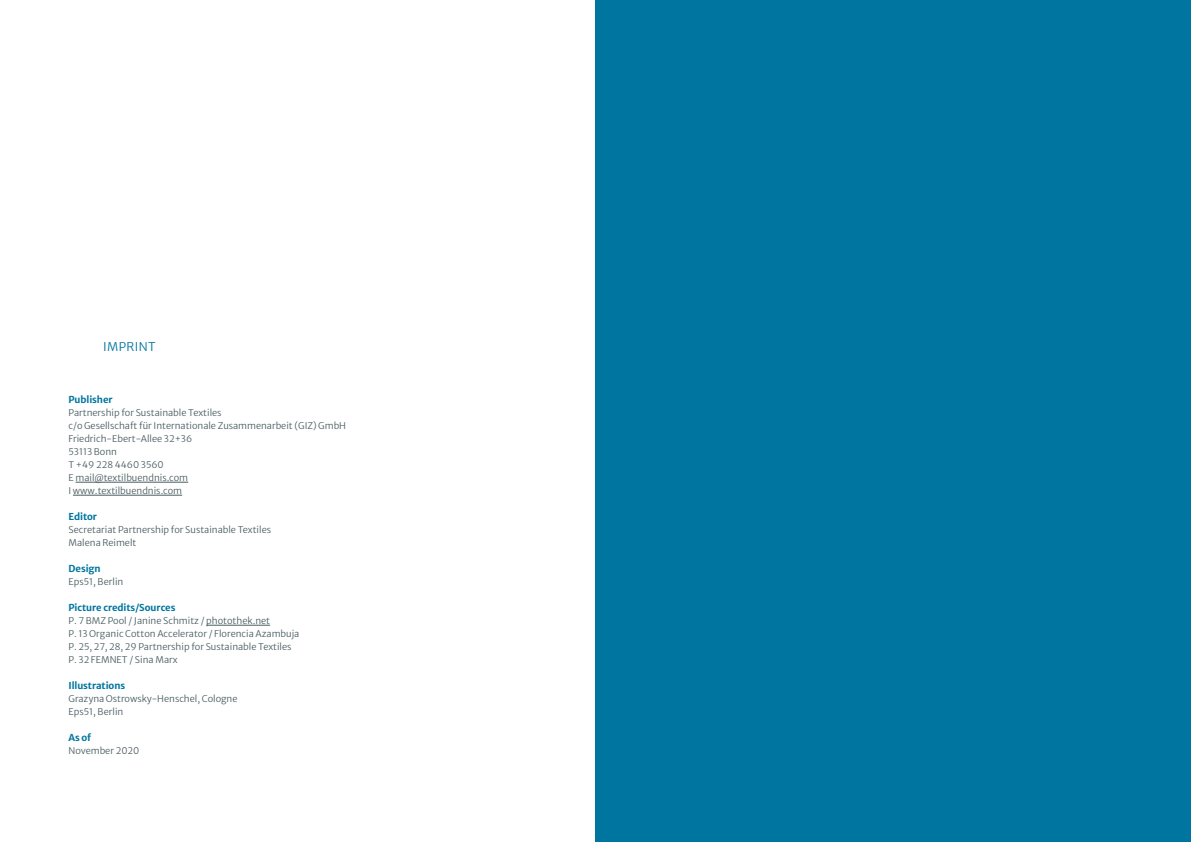
<style>
.page{position:relative;width:1191px;height:842px;background:#fff}
.page>*{position:absolute;margin:0;border:0;box-sizing:border-box;transform-origin:0 0}
.TopLine{font:12px "Merriweather Sans";letter-spacing:.035em;color:#00759f}
.Subheadline_9_5{font:700 9.5px "Merriweather Sans";letter-spacing:-.01em;color:#00759f}
.Lauftext{font:9.2px/13px "Merriweather Sans";color:#4a5d61}
</style>
<div class="page">
<hr style="left:76px;top:482px;width:112px;height:1px;background:#4a5d61">
<hr style="left:73px;top:495px;width:109px;height:1px;background:#4a5d61">
<hr style="left:206px;top:625px;width:64px;height:1px;background:#4a5d61">
<div style="left:595px;top:0;width:596px;height:842px;background:#00759f"></div>
<h2 class="TopLine" style="left:103px;top:336px;width:54px">IMPRINT</h2>
<h6 class="Subheadline_9_5" style="left:69px;top:391px;width:46px">Publisher</h6>
<p class="Lauftext" style="left:69px;top:405px;width:155px">Partnership for Sustainable Textiles</p>
<p class="Lauftext" style="left:69px;top:418px;width:279px">c/o Gesellschaft für Internationale Zusammenarbeit (GIZ) GmbH</p>
<p class="Lauftext" style="left:69px;top:431px;width:125px">Friedrich-Ebert-Allee 32+36</p>
<p class="Lauftext" style="left:69px;top:444px;width:50px">53113 Bonn</p>
<p class="Lauftext" style="left:69px;top:457px;width:97px">T +49 228 4460 3560</p>
<p class="Lauftext" style="left:69px;top:470px;width:121px">E mail@textilbuendnis.com</p>
<p class="Lauftext" style="left:69px;top:483px;width:115px">I www.textilbuendnis.com</p>
<h6 class="Subheadline_9_5" style="left:69px;top:508px;width:30px">Editor</h6>
<p class="Lauftext" style="left:69px;top:522px;width:204px">Secretariat Partnership for Sustainable Textiles</p>
<p class="Lauftext" style="left:69px;top:535px;width:69px">Malena Reimelt</p>
<h6 class="Subheadline_9_5" style="left:69px;top:560px;width:34px">Design</h6>
<p class="Lauftext" style="left:69px;top:574px;width:56px">Eps51, Berlin</p>
<h6 class="Subheadline_9_5" style="left:69px;top:599px;width:108px">Picture credits/Sources</h6>
<p class="Lauftext" style="left:69px;top:613px;width:203px">P. 7 BMZ Pool / Janine Schmitz / photothek.net</p>
<p class="Lauftext" style="left:69px;top:626px;width:232px">P. 13 Organic Cotton Accelerator / Florencia Azambuja</p>
<p class="Lauftext" style="left:69px;top:639px;width:224px">P. 25, 27, 28, 29 Partnership for Sustainable Textiles<br>P. 32 FEMNET / Sina Marx</p>
<h6 class="Subheadline_9_5" style="left:69px;top:677px;width:58px">Illustrations</h6>
<p class="Lauftext" style="left:69px;top:691px;width:170px">Grazyna Ostrowsky-Henschel, Cologne</p>
<p class="Lauftext" style="left:69px;top:704px;width:56px">Eps51, Berlin</p>
<h6 class="Subheadline_9_5" style="left:69px;top:729px;width:24px">As of</h6>
<p class="Lauftext" style="left:69px;top:743px;width:72px">November 2020</p>
</div>
